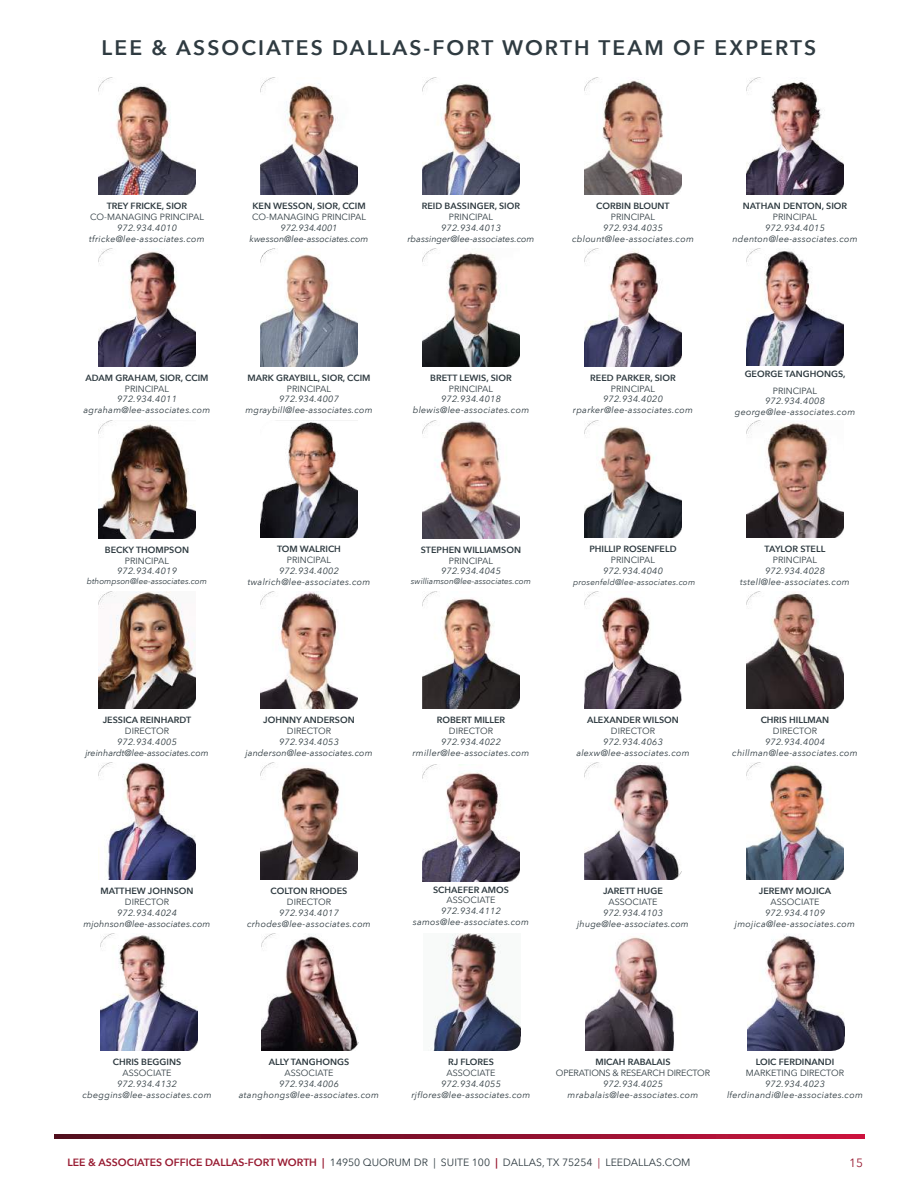
<style>
.page{position:relative;width:918px;height:1188px;background:#fff}
.page>*{position:absolute;margin:0;border:0;box-sizing:border-box;transform-origin:0 0}
.t1{font:600 21px "Avenir Next";letter-spacing:.1em;color:#2f3b41}
.t2{font:12px "Avenir Next";color:#981a31}
.t3{font:10.5px "Avenir Next";color:#2f3b41}
.t4{font:italic 9px/10.8px "Avenir Next";letter-spacing:.03em;color:#2f3b41;text-align:center}
.t5{font:600 9px "Avenir Next";color:#2f3b41}
.t6{font:9px "Avenir Next";color:#2f3b41}
.t7{font:italic 9px/10.8px "Avenir Next";color:#2f3b41;text-align:center}
.t8{font:italic 9px/10.8px "Avenir Next";letter-spacing:.01em;color:#2f3b41;text-align:center}
.t9{font:9px "Avenir Next";letter-spacing:-.02em;color:#2f3b41}
.t10{font:italic 8.25px "Avenir Next";color:#2f3b41}
.t11{font:italic 8.25px "Avenir Next";letter-spacing:.02em;color:#2f3b41}
.s1{font-weight:600;color:#981a31}
.s2{color:#981a31}
</style>
<div class="page">
<svg style="left:54px;top:1134px;width:811px;height:4px;background:#8b112d"></svg>
<img style="left:99px;top:77px;width:96px;height:118px">
<img style="left:261px;top:77px;width:96px;height:118px">
<img style="left:423px;top:77px;width:96px;height:118px">
<img style="left:585px;top:77px;width:96px;height:118px">
<img style="left:747px;top:77px;width:96px;height:118px">
<img style="left:99px;top:249px;width:96px;height:117px">
<img style="left:261px;top:249px;width:96px;height:117px">
<img style="left:423px;top:249px;width:96px;height:117px">
<img style="left:585px;top:249px;width:96px;height:117px">
<img style="left:747px;top:248px;width:96px;height:118px">
<img style="left:99px;top:421px;width:96px;height:117px">
<img style="left:261px;top:420px;width:96px;height:118px">
<img style="left:423px;top:421px;width:96px;height:117px">
<img style="left:585px;top:420px;width:96px;height:118px">
<img style="left:747px;top:420px;width:96px;height:118px">
<img style="left:99px;top:591px;width:96px;height:118px">
<img style="left:261px;top:591px;width:96px;height:118px">
<img style="left:423px;top:591px;width:96px;height:118px">
<img style="left:585px;top:591px;width:96px;height:118px">
<img style="left:747px;top:591px;width:96px;height:118px">
<img style="left:99px;top:762px;width:96px;height:118px">
<img style="left:261px;top:762px;width:96px;height:118px">
<img style="left:423px;top:764px;width:96px;height:118px">
<img style="left:585px;top:762px;width:96px;height:118px">
<img style="left:747px;top:762px;width:96px;height:118px">
<img style="left:100px;top:933px;width:97px;height:118px">
<img style="left:262px;top:933px;width:97px;height:118px">
<img style="left:431px;top:933px;width:90px;height:118px">
<img style="left:586px;top:936px;width:88px;height:115px">
<img style="left:748px;top:933px;width:97px;height:118px">
<svg style="left:507px;top:1028px;width:14px;height:23px"></svg>
<svg style="left:831px;top:1028px;width:14px;height:23px"></svg>
<h1 class="t1" style="left:102px;top:30px;width:716px">LEE &amp; ASSOCIATES DALLAS-FORT WORTH TEAM OF EXPERTS</h1>
<p class="t5" style="left:107px;top:198px;width:82px">TREY FRICKE, SIOR</p>
<p class="t6" style="left:90px;top:209px;width:115px">CO-MANAGING PRINCIPAL</p>
<p class="t4" style="left:89px;top:222px;width:117px">972.934.4010 tfricke@lee-associates.com</p>
<p class="t5" style="left:252px;top:198px;width:115px">KEN WESSON, SIOR, CCIM</p>
<p class="t6" style="left:252px;top:209px;width:115px">CO-MANAGING PRINCIPAL</p>
<p class="t7" style="left:250px;top:222px;width:120px">972.934.4001 kwesson@lee-associates.com</p>
<p class="t5" style="left:422px;top:198px;width:100px">REID BASSINGER, SIOR</p>
<p class="t6" style="left:449px;top:209px;width:46px">PRINCIPAL</p>
<p class="t7" style="left:408px;top:222px;width:128px">972.934.4013 rbassinger@lee-associates.com</p>
<p class="t5" style="left:596px;top:198px;width:75px">CORBIN BLOUNT</p>
<p class="t6" style="left:611px;top:209px;width:46px">PRINCIPAL</p>
<p class="t4" style="left:572px;top:222px;width:123px">972.934.4035 cblount@lee-associates.com</p>
<p class="t5" style="left:743px;top:198px;width:106px">NATHAN DENTON, SIOR</p>
<p class="t6" style="left:773px;top:209px;width:46px">PRINCIPAL</p>
<p class="t4" style="left:732px;top:222px;width:127px">972.934.4015 ndenton@lee-associates.com</p>
<p class="t5" style="left:85px;top:370px;width:125px">ADAM GRAHAM, SIOR, CCIM</p>
<p class="t6" style="left:125px;top:381px;width:46px">PRINCIPAL</p>
<p class="t4" style="left:84px;top:393px;width:128px">972.934.4011 agraham@lee-associates.com</p>
<p class="t5" style="left:247px;top:370px;width:125px">MARK GRAYBILL, SIOR, CCIM</p>
<p class="t6" style="left:287px;top:381px;width:46px">PRINCIPAL</p>
<p class="t4" style="left:245px;top:393px;width:129px">972.934.4007 mgraybill@lee-associates.com</p>
<p class="t5" style="left:430px;top:370px;width:83px">BRETT LEWIS, SIOR</p>
<p class="t6" style="left:449px;top:381px;width:46px">PRINCIPAL</p>
<p class="t4" style="left:413px;top:393px;width:118px">972.934.4018 blewis@lee-associates.com</p>
<p class="t5" style="left:590px;top:370px;width:87px">REED PARKER, SIOR</p>
<p class="t6" style="left:611px;top:381px;width:46px">PRINCIPAL</p>
<p class="t4" style="left:573px;top:393px;width:122px">972.934.4020 rparker@lee-associates.com</p>
<p class="t5" style="left:745px;top:366px;width:102px">GEORGE TANGHONGS,</p>
<p class="t6" style="left:773px;top:383px;width:46px">PRINCIPAL</p>
<p class="t4" style="left:735px;top:396px;width:122px">972.934.4008 george@lee-associates.com</p>
<p class="t5" style="left:105px;top:542px;width:86px">BECKY THOMPSON</p>
<p class="t6" style="left:125px;top:553px;width:46px">PRINCIPAL</p>
<p class="t4" style="left:117px;top:566px;width:61px">972.934.4019</p>
<p class="t10" style="left:87px;top:574px;width:122px">bthompson@lee-associates.com</p>
<p class="t5" style="left:277px;top:542px;width:65px">TOM WALRICH</p>
<p class="t6" style="left:287px;top:552px;width:46px">PRINCIPAL</p>
<p class="t4" style="left:248px;top:565px;width:124px">972.934.4002 twalrich@lee-associates.com</p>
<p class="t5" style="left:421px;top:542px;width:102px">STEPHEN WILLIAMSON</p>
<p class="t6" style="left:449px;top:553px;width:46px">PRINCIPAL</p>
<p class="t4" style="left:441px;top:566px;width:61px">972.934.4045</p>
<p class="t10" style="left:411px;top:574px;width:122px">swilliamson@lee-associates.com</p>
<p class="t5" style="left:589px;top:542px;width:89px">PHILLIP ROSENFELD</p>
<p class="t6" style="left:611px;top:552px;width:46px">PRINCIPAL</p>
<p class="t4" style="left:603px;top:565px;width:61px">972.934.4040</p>
<p class="t11" style="left:573px;top:575px;width:123px">prosenfeld@lee-associates.com</p>
<p class="t5" style="left:765px;top:542px;width:62px">TAYLOR STELL</p>
<p class="t6" style="left:773px;top:552px;width:46px">PRINCIPAL</p>
<p class="t4" style="left:740px;top:565px;width:111px">972.934.4028 tstell@lee-associates.com</p>
<p class="t5" style="left:103px;top:713px;width:90px">JESSICA REINHARDT</p>
<p class="t6" style="left:125px;top:723px;width:46px">DIRECTOR</p>
<p class="t7" style="left:85px;top:736px;width:125px">972.934.4005 jreinhardt@lee-associates.com</p>
<p class="t5" style="left:263px;top:713px;width:93px">JOHNNY ANDERSON</p>
<p class="t6" style="left:287px;top:723px;width:46px">DIRECTOR</p>
<p class="t8" style="left:245px;top:736px;width:129px">972.934.4053 janderson@lee-associates.com</p>
<p class="t5" style="left:437px;top:713px;width:70px">ROBERT MILLER</p>
<p class="t6" style="left:449px;top:723px;width:46px">DIRECTOR</p>
<p class="t4" style="left:413px;top:736px;width:118px">972.934.4022 rmiller@lee-associates.com</p>
<p class="t5" style="left:587px;top:713px;width:93px">ALEXANDER WILSON</p>
<p class="t6" style="left:611px;top:723px;width:46px">DIRECTOR</p>
<p class="t4" style="left:576px;top:736px;width:115px">972.934.4063 alexw@lee-associates.com</p>
<p class="t5" style="left:761px;top:713px;width:70px">CHRIS HILLMAN</p>
<p class="t6" style="left:773px;top:723px;width:46px">DIRECTOR</p>
<p class="t4" style="left:732px;top:736px;width:127px">972.934.4004 chillman@lee-associates.com</p>
<p class="t5" style="left:100px;top:884px;width:95px">MATTHEW JOHNSON</p>
<p class="t6" style="left:125px;top:894px;width:46px">DIRECTOR</p>
<p class="t8" style="left:84px;top:907px;width:128px">972.934.4024 mjohnson@lee-associates.com</p>
<p class="t5" style="left:271px;top:884px;width:78px">COLTON RHODES</p>
<p class="t6" style="left:287px;top:894px;width:46px">DIRECTOR</p>
<p class="t4" style="left:247px;top:907px;width:125px">972.934.4017 crhodes@lee-associates.com</p>
<p class="t5" style="left:433px;top:882px;width:77px">SCHAEFER AMOS</p>
<p class="t6" style="left:446px;top:893px;width:51px">ASSOCIATE</p>
<p class="t4" style="left:413px;top:905px;width:118px">972.934.4112 samos@lee-associates.com</p>
<p class="t5" style="left:603px;top:884px;width:61px">JARETT HUGE</p>
<p class="t6" style="left:608px;top:894px;width:51px">ASSOCIATE</p>
<p class="t4" style="left:577px;top:907px;width:113px">972.934.4103 jhuge@lee-associates.com</p>
<p class="t5" style="left:759px;top:884px;width:74px">JEREMY MOJICA</p>
<p class="t6" style="left:770px;top:894px;width:51px">ASSOCIATE</p>
<p class="t4" style="left:735px;top:907px;width:122px">972.934.4109 jmojica@lee-associates.com</p>
<p class="t5" style="left:113px;top:1055px;width:70px">CHRIS BEGGINS</p>
<p class="t6" style="left:122px;top:1065px;width:51px">ASSOCIATE</p>
<p class="t4" style="left:82px;top:1078px;width:131px">972.934.4132 cbeggins@lee-associates.com</p>
<p class="t5" style="left:269px;top:1055px;width:82px">ALLY TANGHONGS</p>
<p class="t6" style="left:284px;top:1065px;width:51px">ASSOCIATE</p>
<p class="t4" style="left:239px;top:1078px;width:142px">972.934.4006 atanghongs@lee-associates.com</p>
<p class="t5" style="left:448px;top:1055px;width:47px">RJ FLORES</p>
<p class="t6" style="left:446px;top:1065px;width:51px">ASSOCIATE</p>
<p class="t4" style="left:412px;top:1078px;width:120px">972.934.4055 rjflores@lee-associates.com</p>
<p class="t5" style="left:595px;top:1055px;width:77px">MICAH RABALAIS</p>
<p class="t9" style="left:556px;top:1065px;width:156px">OPERATIONS &amp; RESEARCH DIRECTOR</p>
<p class="t4" style="left:568px;top:1078px;width:132px">972.934.4025 mrabalais@lee-associates.com</p>
<p class="t5" style="left:756px;top:1055px;width:80px">LOIC FERDINANDI</p>
<p class="t6" style="left:746px;top:1065px;width:100px">MARKETING DIRECTOR</p>
<p class="t4" style="left:727px;top:1078px;width:137px">972.934.4023 lferdinandi@lee-associates.com</p>
<p class="t3" style="left:68px;top:1153px;width:625px"><span class="s1">LEE &amp; ASSOCIATES OFFICE DALLAS-FORT WORTH |</span> 14950 QUORUM DR | SUITE 100 <span class="s1">|</span> DALLAS, TX 75254 <span class="s2">|</span> LEEDALLAS.COM</p>
<h2 class="t2" style="left:849px;top:1153px;width:15px">15</h2>
</div>
